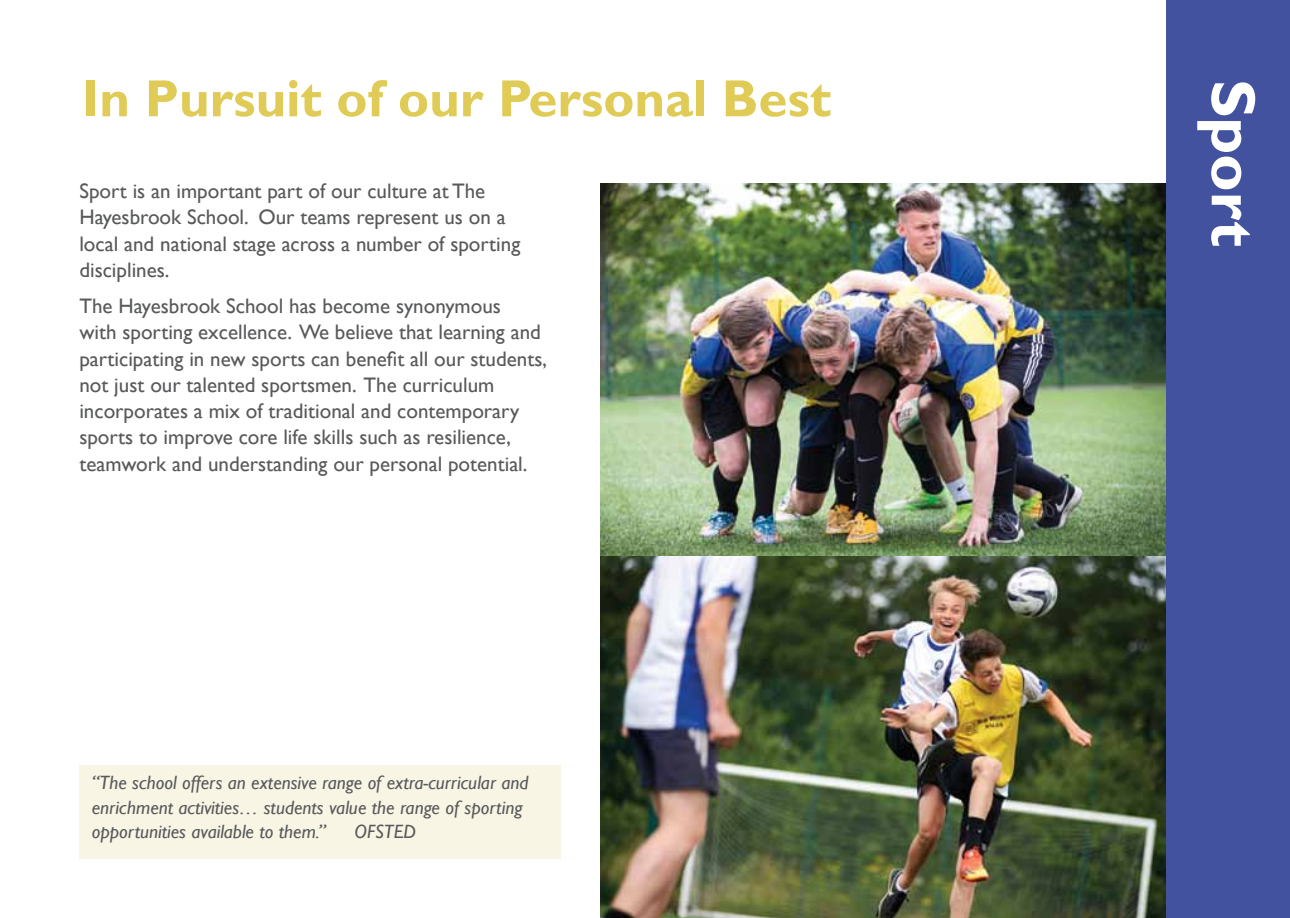
<style>
.page{position:relative;width:1290px;height:918px;background:#fff}
.page>*{position:absolute;margin:0;border:0;box-sizing:border-box;transform-origin:0 0}
.t1{font:700 63px "Gill Sans";color:#fff}
.t2{font:700 52.5px "Gill Sans";color:#dfcb55}
.t3{font:21px/26.2px "Gill Sans";color:#58595b}
.t4{font:italic 19.25px/24.5px "Gill Sans";color:#58595b}
</style>
<div class="page">
<div style="left:1166px;top:0;width:124px;height:918px;background:#42529e"></div>
<img style="left:600px;top:556px;width:566px;height:362px">
<img style="left:600px;top:184px;width:566px;height:372px">
<div style="left:79px;top:764px;width:482px;height:94px;background:#f9f5e5"></div>
<h2 class="t2" style="left:82px;top:67px;width:751px">In Pursuit of our Personal Best</h2>
<p class="t3" style="left:79px;top:178px;width:442px">Sport is an important part of our culture at The Hayesbrook School. Our teams represent us on a local and national stage across a number of sporting disciplines.</p>
<p class="t3" style="left:79px;top:293px;width:469px">The Hayesbrook School has become synonymous<br>with sporting excellence. We believe that learning and participating in new sports can benefit all our students, not just our talented sportsmen. The curriculum incorporates a mix of traditional and contemporary sports to improve core life skills such as resilience, teamwork and understanding our personal potential.</p>
<p class="t4" style="left:92px;top:770px;width:438px">“The school offers an extensive range of extra-curricular and enrichment activities… students value the range of sporting opportunities available to them.”</p>
<p class="t4" style="left:354px;top:819px;width:63px">Ofsted</p>
<h1 class="t1" style="left:1271px;top:79px;width:169px;rotate:90deg">Sport</h1>
</div>
